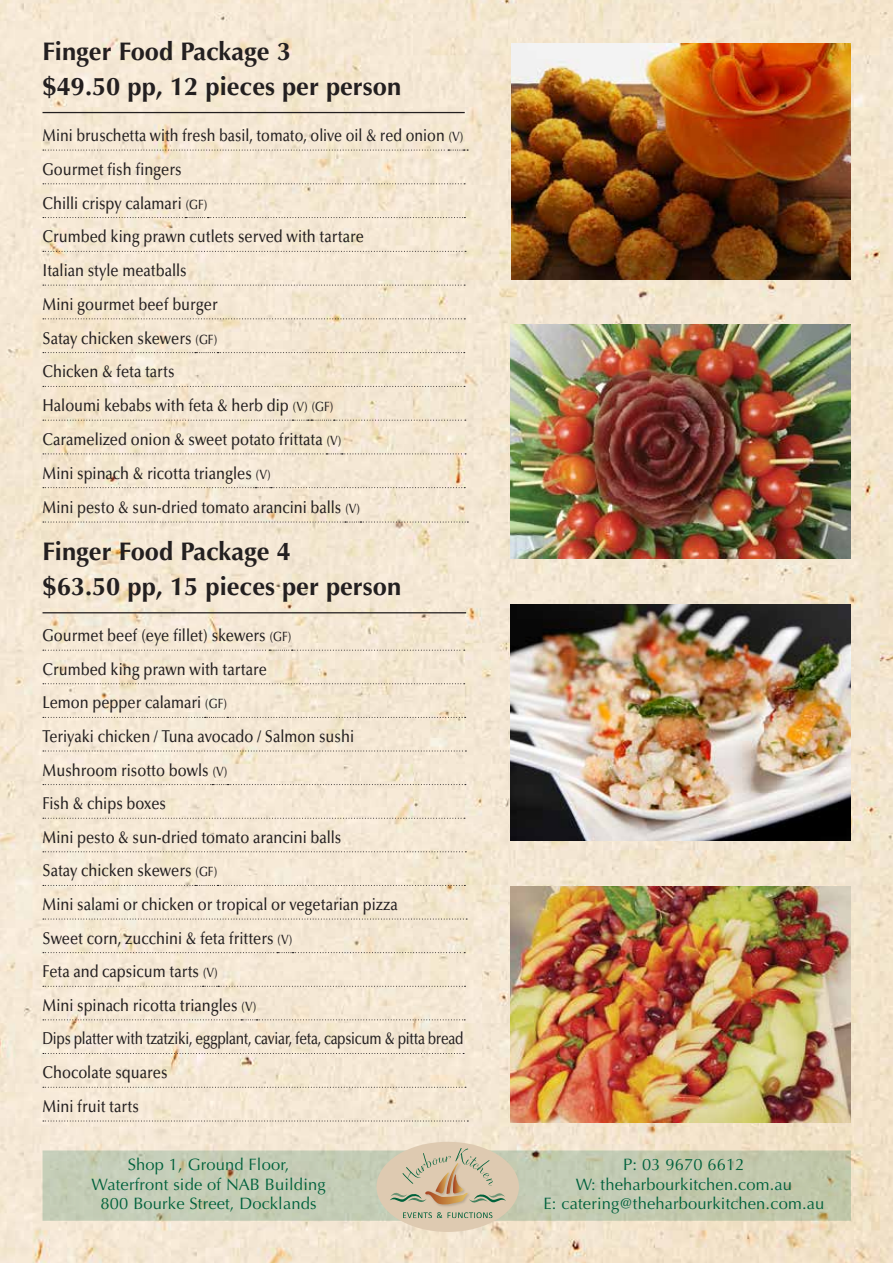
<style>
.page{position:relative;width:893px;height:1263px;background:#fff}
.page>*{position:absolute;margin:0;border:0;box-sizing:border-box;transform-origin:0 0}
.t1{font:700 25.5px/34.5px "Optima LT Std";color:#231f20}
.t2{font:500 17.25px/33.6px "Optima LT Std";color:#231f20;scale:.85 1}
.t3{font:500 17.25px/33.8px "Optima LT Std";color:#231f20;scale:.83 1}
.t4{font:16.5px/19.5px "Optima LT Std";letter-spacing:.01em;color:#00613c;text-align:center}
.s1{font-size:13.5px}
</style>
<div class="page">
<img style="left:0;top:0;width:893px;height:1263px">
<hr style="left:43px;top:112px;width:422px;height:1px;background:#231f20">
<svg style="left:43px;top:150px;width:425px;height:1px"></svg>
<svg style="left:43px;top:183px;width:422px;height:1px"></svg>
<svg style="left:43px;top:217px;width:422px;height:1px"></svg>
<svg style="left:43px;top:251px;width:423px;height:1px"></svg>
<svg style="left:43px;top:285px;width:422px;height:1px"></svg>
<svg style="left:43px;top:318px;width:422px;height:1px"></svg>
<svg style="left:43px;top:352px;width:422px;height:1px"></svg>
<svg style="left:43px;top:386px;width:422px;height:1px"></svg>
<svg style="left:43px;top:420px;width:423px;height:1px"></svg>
<svg style="left:43px;top:453px;width:423px;height:2px"></svg>
<svg style="left:43px;top:487px;width:422px;height:1px"></svg>
<svg style="left:43px;top:522px;width:425px;height:1px"></svg>
<hr style="left:43px;top:612px;width:423px;height:1px;background:#231f20">
<svg style="left:43px;top:650px;width:422px;height:1px"></svg>
<svg style="left:43px;top:683px;width:422px;height:1px"></svg>
<svg style="left:43px;top:717px;width:423px;height:1px"></svg>
<svg style="left:43px;top:750px;width:423px;height:1px"></svg>
<svg style="left:43px;top:784px;width:423px;height:1px"></svg>
<svg style="left:43px;top:818px;width:422px;height:1px"></svg>
<svg style="left:43px;top:851px;width:423px;height:1px"></svg>
<svg style="left:43px;top:885px;width:422px;height:1px"></svg>
<svg style="left:43px;top:919px;width:424px;height:1px"></svg>
<svg style="left:43px;top:952px;width:422px;height:1px"></svg>
<svg style="left:43px;top:986px;width:422px;height:1px"></svg>
<svg style="left:43px;top:1019px;width:422px;height:1px"></svg>
<svg style="left:43px;top:1053px;width:421px;height:1px"></svg>
<svg style="left:43px;top:1087px;width:423px;height:1px"></svg>
<svg style="left:43px;top:1120px;width:425px;height:1px"></svg>
<img style="left:510px;top:604px;width:340px;height:236px">
<img style="left:510px;top:325px;width:340px;height:234px">
<img style="left:512px;top:44px;width:338px;height:236px">
<svg style="left:43px;top:1150px;width:808px;height:71px;background:#c3cab2"></svg>
<img style="left:510px;top:886px;width:340px;height:236px">
<div style="left:376px;top:1142px;width:143px;height:90px;background:#decab1;border-radius:50%"></div>
<svg style="left:390px;top:1148px;width:116px;height:70px"></svg>
<h1 class="t1" style="left:43px;top:35px;width:360px">Finger Food Package 3<br>$49.50 pp, 12 pieces per person</h1>
<p class="t3" style="left:43px;top:119px;width:509px">Mini bruschetta with fresh basil, tomato, olive oil &amp; red onion <span class="s1">(V)<br></span>Gourmet fish fingers<br>Chilli crispy calamari <span class="s1">(GF)<br></span>Crumbed king prawn cutlets served with tartare<br>Italian style meatballs<br>Mini gourmet beef burger<br>Satay chicken skewers <span class="s1">(GF)<br></span>Chicken &amp; feta tarts<br>Haloumi kebabs with feta &amp; herb dip <span class="s1">(V) (GF)<br></span>Caramelized onion &amp; sweet potato frittata <span class="s1">(V)<br></span>Mini spinach &amp; ricotta triangles <span class="s1">(V)<br></span>Mini pesto &amp; sun-dried tomato arancini balls <span class="s1">(V)</span></p>
<h1 class="t1" style="left:43px;top:535px;width:360px">Finger Food Package 4<br>$63.50 pp, 15 pieces per person</h1>
<p class="t2" style="left:43px;top:619px;width:497px">Gourmet beef (eye fillet) skewers <span class="s1">(GF)<br></span>Crumbed king prawn with tartare<br>Lemon pepper calamari <span class="s1">(GF)<br></span>Teriyaki chicken / Tuna avocado / Salmon sushi<br>Mushroom risotto bowls <span class="s1">(V)<br></span>Fish &amp; chips boxes<br>Mini pesto &amp; sun-dried tomato arancini balls<br>Satay chicken skewers <span class="s1">(GF)<br></span>Mini salami or chicken or tropical or vegetarian pizza<br>Sweet corn, zucchini &amp; feta fritters <span class="s1">(V)<br></span>Feta and capsicum tarts <span class="s1">(V)<br></span>Mini spinach ricotta triangles <span class="s1">(V)<br></span>Dips platter with tzatziki, eggplant, caviar, feta, capsicum &amp; pitta bread Chocolate squares<br>Mini fruit tarts</p>
<p class="t4" style="left:91px;top:1155px;width:236px">Shop 1, Ground Floor,<br>Waterfront side of NAB Building<br>800 Bourke Street, Docklands</p>
<p class="t4" style="left:543px;top:1155px;width:282px">P: 03 9670 6612<br>W: theharbourkitchen.com.au<br>E: catering@theharbourkitchen.com.au</p>
</div>
